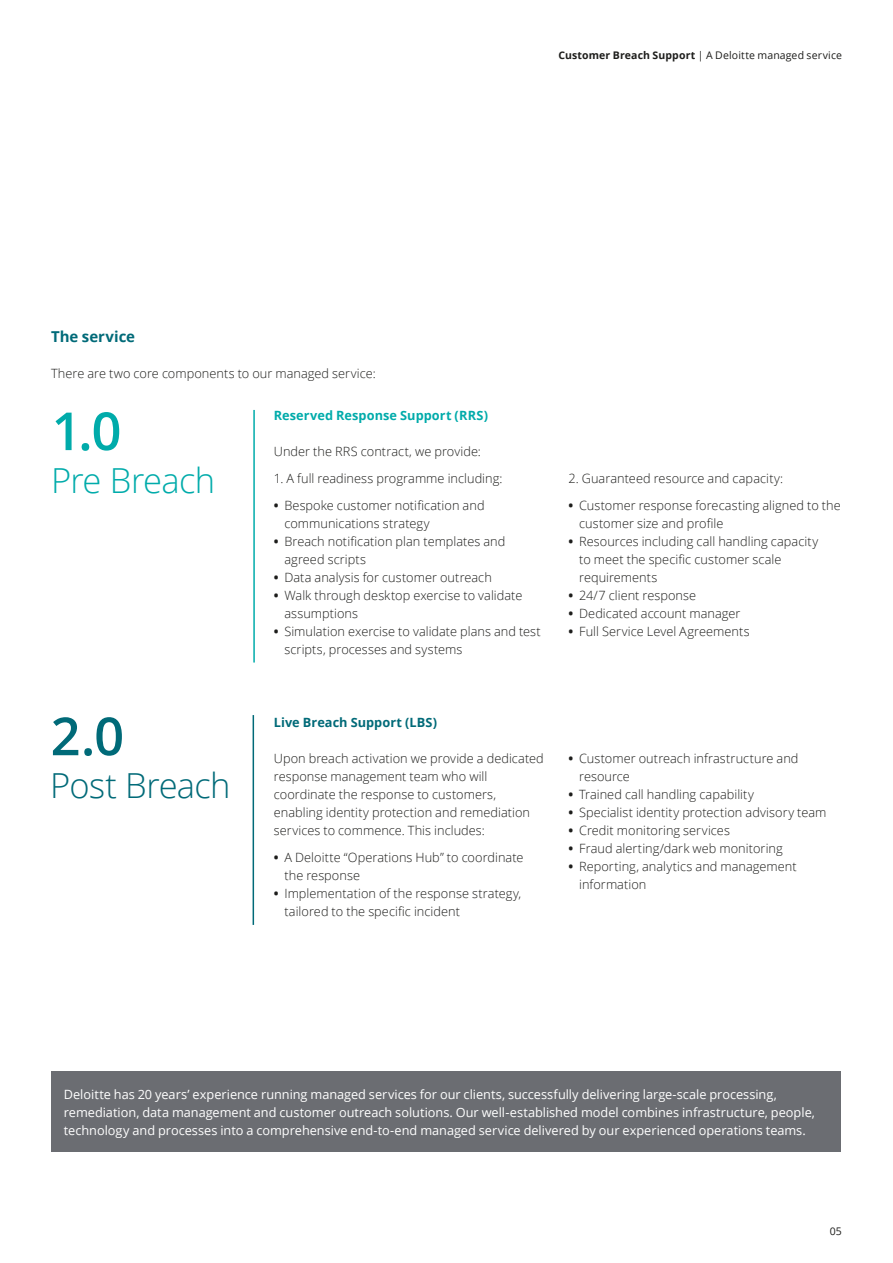
<style>
.page{position:relative;width:893px;height:1263px;background:#fff}
.page>*{position:absolute;margin:0;border:0;box-sizing:border-box;transform-origin:0 0}
.Story_heading_light{font:600 52.5px "Open Sans";color:#00abaa}
.Story_heading_light-2{font:600 52.5px "Open Sans";color:#006a78}
.Story_heading_light-3{font:300 34.5px "Open Sans";letter-spacing:-.02em;color:#006a78}
.Story_heading_light-4{font:300 34.5px "Open Sans";letter-spacing:-.025em;color:#00abaa}
.Subhead_A__8_5_12pt{font:700 15px "Open Sans";color:#006a78}
.Chart_Table_small_ke{font:300 12.75px/18px "Open Sans";letter-spacing:.005em;color:#1d1d1b}
.Body_copy__8_5_12pt{font:12.75px/18px "Open Sans";color:#fff}
.Body_copy__8_5_12pt-2{font:300 12.75px "Open Sans";color:#1d1d1b}
.Body_copy__8_5_12pt-3{font:700 12.75px "Open Sans";letter-spacing:.005em;color:#00abaa}
.Body_copy__8_5_12pt-4{font:700 12.75px "Open Sans";letter-spacing:.005em;color:#006a78}
.t1{font:10.5px "Open Sans";letter-spacing:.01em;color:#1d1d1b}
.s1{font-weight:700}
</style>
<div class="page">
<div style="left:51px;top:1071px;width:790px;height:81px;background:#6b6d72"></div>
<hr style="left:253px;top:410px;width:2px;height:252px;background:#00abaa">
<hr style="left:253px;top:715px;width:1px;height:210px;background:#006a78">
<p class="t1" style="left:558px;top:48px;width:285px"><span class="s1">Customer Breach Support</span> | A Deloitte managed service</p>
<p class="Subhead_A__8_5_12pt" style="left:51px;top:326px;width:86px">The service</p>
<p class="Body_copy__8_5_12pt-2" style="left:51px;top:365px;width:326px">There are two core components to our managed service:</p>
<p class="Story_heading_light" style="left:52px;top:395px;width:71px">1.0</p>
<p class="Story_heading_light-4" style="left:51px;top:456px;width:166px">Pre Breach</p>
<p class="Story_heading_light-2" style="left:51px;top:700px;width:75px">2.0</p>
<p class="Story_heading_light-3" style="left:50px;top:762px;width:182px">Post Breach</p>
<p class="Body_copy__8_5_12pt-3" style="left:274px;top:406px;width:216px">Reserved Response Support (RRS)</p>
<p class="Chart_Table_small_ke" style="left:274px;top:442px;width:209px">Under the RRS contract, we provide:</p>
<p class="Chart_Table_small_ke" style="left:274px;top:469px;width:230px">1. A full readiness programme including:</p>
<p class="Chart_Table_small_ke" style="left:284px;top:496px;width:202px;text-indent:-11px"><span class="s1">•</span> Bespoke customer notification and communications strategy</p>
<p class="Chart_Table_small_ke" style="left:284px;top:532px;width:222px;text-indent:-11px"><span class="s1">•</span> Breach notification plan templates and agreed scripts</p>
<p class="Chart_Table_small_ke" style="left:274px;top:568px;width:220px"><span class="s1">•</span> Data analysis for customer outreach</p>
<p class="Chart_Table_small_ke" style="left:284px;top:586px;width:239px;text-indent:-11px"><span class="s1">•</span> Walk through desktop exercise to validate assumptions</p>
<p class="Chart_Table_small_ke" style="left:284px;top:622px;width:258px;text-indent:-11px"><span class="s1">•</span> Simulation exercise to validate plans and test scripts, processes and systems</p>
<p class="Body_copy__8_5_12pt-4" style="left:274px;top:713px;width:165px">Live Breach Support (LBS)</p>
<p class="Chart_Table_small_ke" style="left:274px;top:748px;width:272px">Upon breach activation we provide a dedicated response management team who will coordinate the response to customers, enabling identity protection and remediation services to commence. This includes:</p>
<p class="Chart_Table_small_ke" style="left:284px;top:847px;width:241px;text-indent:-11px"><span class="s1">•</span> A Deloitte “Operations Hub” to coordinate the response</p>
<p class="Chart_Table_small_ke" style="left:284px;top:883px;width:238px;text-indent:-11px"><span class="s1">•</span> Implementation of the response strategy, tailored to the specific incident</p>
<p class="Chart_Table_small_ke" style="left:568px;top:469px;width:216px">2. Guaranteed resource and capacity:</p>
<p class="Chart_Table_small_ke" style="left:579px;top:496px;width:263px;text-indent:-11px"><span class="s1">•</span> Customer response forecasting aligned to the customer size and profile</p>
<p class="Chart_Table_small_ke" style="left:579px;top:532px;width:241px;text-indent:-11px"><span class="s1">•</span> Resources including call handling capacity to meet the specific customer scale requirements</p>
<p class="Chart_Table_small_ke" style="left:568px;top:586px;width:129px"><span class="s1">•</span> 24/7 client response</p>
<p class="Chart_Table_small_ke" style="left:568px;top:604px;width:173px"><span class="s1">•</span> Dedicated account manager</p>
<p class="Chart_Table_small_ke" style="left:568px;top:622px;width:183px"><span class="s1">•</span> Full Service Level Agreements</p>
<p class="Chart_Table_small_ke" style="left:579px;top:748px;width:221px;text-indent:-11px"><span class="s1">•</span> Customer outreach infrastructure and resource</p>
<p class="Chart_Table_small_ke" style="left:568px;top:784px;width:187px"><span class="s1">•</span> Trained call handling capability</p>
<p class="Chart_Table_small_ke" style="left:568px;top:802px;width:259px"><span class="s1">•</span> Specialist identity protection advisory team</p>
<p class="Chart_Table_small_ke" style="left:568px;top:820px;width:163px"><span class="s1">•</span> Credit monitoring services</p>
<p class="Chart_Table_small_ke" style="left:568px;top:838px;width:216px"><span class="s1">•</span> Fraud alerting/dark web monitoring</p>
<p class="Chart_Table_small_ke" style="left:579px;top:856px;width:219px;text-indent:-11px"><span class="s1">•</span> Reporting, analytics and management information</p>
<p class="Body_copy__8_5_12pt" style="left:64px;top:1085px;width:753px">Deloitte has 20 years’ experience running managed services for our clients, successfully delivering large‑scale processing, remediation, data management and customer outreach solutions. Our well‑established model combines infrastructure, people, technology and processes into a comprehensive end‑to‑end managed service delivered by our experienced operations teams.</p>
<p class="t1" style="left:830px;top:1224px;width:14px">05</p>
</div>
